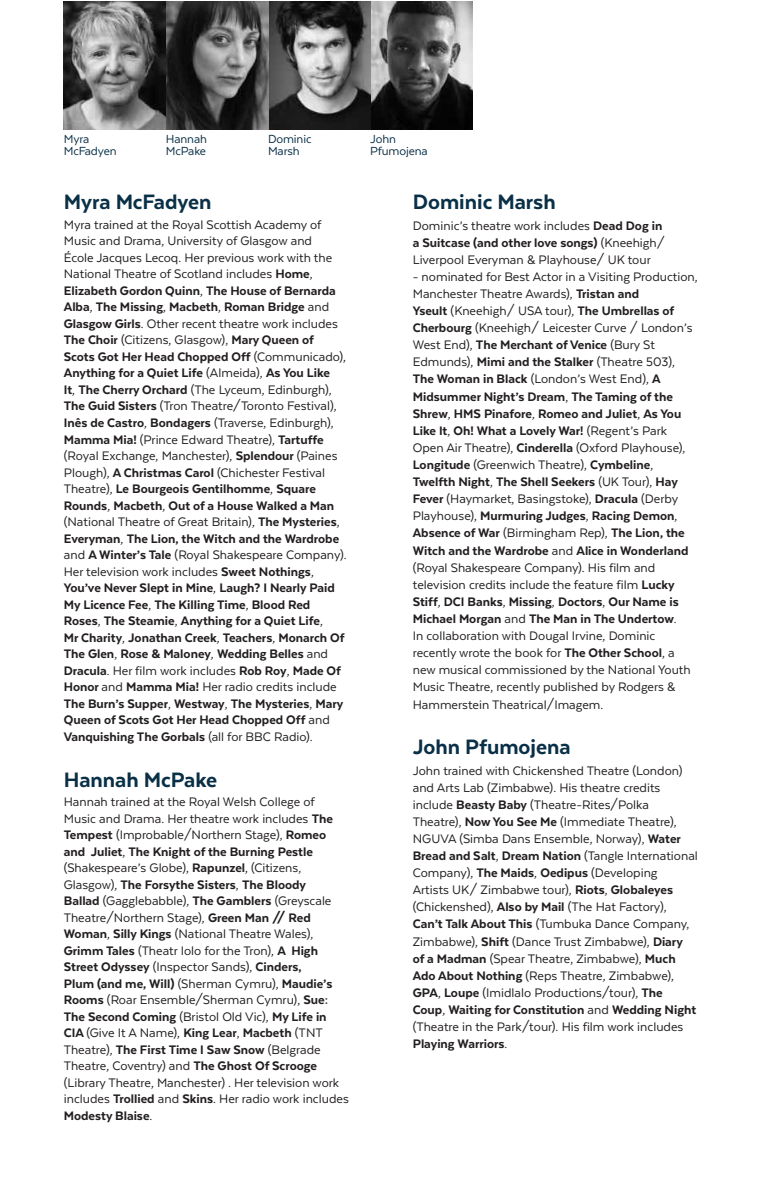
<style>
.page{position:relative;width:766px;height:1191px;background:#fff}
.page>*{position:absolute;margin:0;border:0;box-sizing:border-box;transform-origin:0 0}
.t1{font:800 24px "Texta";color:#0a3047}
.t2{font:14.25px/17.1px "Texta";color:#231f20}
.t3{font:800 14.25px/16.5px "Texta";color:#231f20}
.t4{font:13.5px/12px "Texta";letter-spacing:-.01em;color:#0a3047}
.s1{font-weight:400}
.s2{font-weight:800}
</style>
<div class="page">
<img style="left:64px;top:1px;width:408px;height:129px">
<p class="t4" style="left:64px;top:133px;width:54px">Myra<br>McFadyen</p>
<p class="t4" style="left:166px;top:133px;width:43px">Hannah<br>McPake</p>
<p class="t4" style="left:268px;top:133px;width:45px">Dominic<br>Marsh</p>
<p class="t4" style="left:370px;top:133px;width:59px">John<br>Pfumojena</p>
<h1 class="t1" style="left:64px;top:190px;width:149px">Myra McFadyen</h1>
<p class="t3" style="left:64px;top:216px;width:284px"><span class="s1">Myra trained at the Royal Scottish Academy of Music and Drama, University of Glasgow and<br>École Jacques Lecoq. Her previous work with the National Theatre of Scotland includes</span> Home<span class="s1">, </span>Elizabeth Gordon Quinn<span class="s1">,</span> The House of Bernarda Alba<span class="s1">,</span> The Missing<span class="s1">,</span> Macbeth<span class="s1">,</span> Roman Bridge <span class="s1">and </span>Glasgow Girls<span class="s1">. Other recent theatre work includes </span>The Choir <span class="s1">(Citizens, Glasgow),</span> Mary Queen of Scots Got Her Head Chopped Off <span class="s1">(Communicado), </span>Anything for a Quiet Life <span class="s1">(Almeida),</span> As You Like<br>It<span class="s1">,</span> The Cherry Orchard <span class="s1">(The Lyceum, Edinburgh), </span>The Guid Sisters <span class="s1">(Tron Theatre/Toronto Festival), </span>Inês de Castro<span class="s1">,</span> Bondagers <span class="s1">(Traverse, Edinburgh), </span>Mamma Mia! <span class="s1">(Prince Edward Theatre),</span> Tartuffe <span class="s1">(Royal Exchange, Manchester),</span> Splendour <span class="s1">(Paines Plough),</span> A Christmas Carol <span class="s1">(Chichester Festival Theatre),</span> Le Bourgeois Gentilhomme<span class="s1">,</span> Square Rounds<span class="s1">,</span> Macbeth<span class="s1">,</span> Out of a House Walked a Man <span class="s1">(National Theatre of Great Britain),</span> The Mysteries<span class="s1">, </span>Everyman<span class="s1">,</span> The Lion, the Witch and the Wardrobe <span class="s1">and</span> A Winter’s Tale <span class="s1">(Royal Shakespeare Company).<br>Her television work includes</span> Sweet Nothings<span class="s1">, </span>You’ve Never Slept in Mine<span class="s1">,</span> Laugh? I Nearly Paid My Licence Fee<span class="s1">,</span> The Killing Time<span class="s1">,</span> Blood Red Roses<span class="s1">,</span> The Steamie<span class="s1">,</span> Anything for a Quiet Life<span class="s1">,<br></span>Mr Charity<span class="s1">,</span> Jonathan Creek<span class="s1">,</span> Teachers<span class="s1">,</span> Monarch Of The Glen<span class="s1">,</span> Rose &amp; Maloney<span class="s1">,</span> Wedding Belles <span class="s1">and </span>Dracula<span class="s1">. Her film work includes</span> Rob Roy<span class="s1">,</span> Made Of Honor <span class="s1">and</span> Mamma Mia! <span class="s1">Her radio credits include </span>The Burn’s Supper<span class="s1">,</span> Westway<span class="s1">,</span> The Mysteries<span class="s1">,</span> Mary Queen of Scots Got Her Head Chopped Off <span class="s1">and </span>Vanquishing The Gorbals <span class="s1">(all for BBC Radio).</span></p>
<h1 class="t1" style="left:64px;top:767px;width:155px">Hannah McPake</h1>
<p class="t2" style="left:64px;top:793px;width:286px;line-height:16.5px">Hannah trained at the Royal Welsh College of Music and Drama. Her theatre work includes <span class="s2">The Tempest</span> (Improbable/Northern Stage), <span class="s2">Romeo and Juliet</span>, <span class="s2">The Knight of the Burning Pestle </span>(Shakespeare’s Globe), <span class="s2">Rapunzel</span>, (Citizens, Glasgow), <span class="s2">The Forsythe Sisters</span>, <span class="s2">The Bloody<br>Ballad</span> (Gagglebabble), <span class="s2">The Gamblers</span> (Greyscale Theatre/Northern Stage), <span class="s2">Green Man // Red Woman</span>, <span class="s2">Silly Kings</span> (National Theatre Wales), <span class="s2">Grimm Tales</span> (Theatr Iolo for the Tron), <span class="s2">A High Street Odyssey</span> (Inspector Sands), <span class="s2">Cinders,<br>Plum (and me, Will)</span> (Sherman Cymru), <span class="s2">Maudie’s Rooms</span> (Roar Ensemble/Sherman Cymru), <span class="s2">Sue:<br>The Second Coming</span> (Bristol Old Vic), <span class="s2">My Life in CIA</span> (Give It A Name), <span class="s2">King Lear</span>, <span class="s2">Macbeth</span> (TNT Theatre), <span class="s2">The First Time I Saw Snow</span> (Belgrade Theatre, Coventry) and <span class="s2">The Ghost Of Scrooge </span>(Library Theatre, Manchester) . Her television work includes <span class="s2">Trollied</span> and <span class="s2">Skins</span>. Her radio work includes <span class="s2">Modesty Blaise</span>.</p>
<h1 class="t1" style="left:412px;top:190px;width:144px">Dominic Marsh</h1>
<p class="t2" style="left:412px;top:216px;width:253px">Dominic’s theatre work includes <span class="s2">Dead Dog in a Suitcase (and other love songs)</span> (Kneehigh/<br>Liverpool Everyman &amp; Playhouse/ UK tour</p>
<p class="t2" style="left:412px;top:268px;width:286px">- nominated for Best Actor in a Visiting Production, Manchester Theatre Awards), <span class="s2">Tristan and<br>Yseult</span> (Kneehigh/ USA tour), <span class="s2">The Umbrellas of Cherbourg</span> (Kneehigh/ Leicester Curve / London’s West End), <span class="s2">The Merchant of Venice</span> (Bury St Edmunds), <span class="s2">Mimi and the Stalker</span> (Theatre 503), <span class="s2">The Woman in Black</span> (London’s West End), <span class="s2">A Midsummer Night’s Dream</span>, <span class="s2">The Taming of the Shrew</span>, <span class="s2">HMS Pinafore</span>, <span class="s2">Romeo and Juliet</span>, <span class="s2">As You Like It</span>, <span class="s2">Oh! What a Lovely War!</span> (Regent’s Park Open Air Theatre), <span class="s2">Cinderella</span> (Oxford Playhouse), <span class="s2">Longitude</span> (Greenwich Theatre), <span class="s2">Cymbeline</span>, <span class="s2">Twelfth Night</span>, <span class="s2">The Shell Seekers</span> (UK Tour), <span class="s2">Hay Fever</span> (Haymarket, Basingstoke), <span class="s2">Dracula</span> (Derby Playhouse), <span class="s2">Murmuring Judges</span>, <span class="s2">Racing Demon</span>, <span class="s2">Absence of War</span> (Birmingham Rep), <span class="s2">The Lion, the Witch and the Wardrobe</span> and <span class="s2">Alice in Wonderland </span>(Royal Shakespeare Company). His film and television credits include the feature film <span class="s2">Lucky Stiff</span>, <span class="s2">DCI Banks</span>, <span class="s2">Missing</span>, <span class="s2">Doctors</span>, <span class="s2">Our Name is Michael Morgan</span> and <span class="s2">The Man in The Undertow</span>.<br>In collaboration with Dougal Irvine, Dominic recently wrote the book for <span class="s2">The Other School</span>, a new musical commissioned by the National Youth Music Theatre, recently published by Rodgers &amp; Hammerstein Theatrical/Imagem.</p>
<h1 class="t1" style="left:412px;top:735px;width:159px">John Pfumojena</h1>
<p class="t2" style="left:412px;top:761px;width:286px">John trained with Chickenshed Theatre (London) and Arts Lab (Zimbabwe). His theatre credits include <span class="s2">Beasty Baby</span> (Theatre-Rites/Polka Theatre), <span class="s2">Now You See Me</span> (Immediate Theatre), NGUVA (Simba Dans Ensemble, Norway), <span class="s2">Water Bread and Salt</span>, <span class="s2">Dream Nation</span> (Tangle International Company), <span class="s2">The Maids</span>, <span class="s2">Oedipus</span> (Developing<br>Artists UK/ Zimbabwe tour), <span class="s2">Riots</span>, <span class="s2">Globaleyes </span>(Chickenshed), <span class="s2">Also by Mail</span> (The Hat Factory), <span class="s2">Can’t Talk About This</span> (Tumbuka Dance Company, Zimbabwe), <span class="s2">Shift</span> (Dance Trust Zimbabwe), <span class="s2">Diary of a Madman</span> (Spear Theatre, Zimbabwe), <span class="s2">Much Ado About Nothing</span> (Reps Theatre, Zimbabwe), <span class="s2">GPA</span>, <span class="s2">Loupe</span> (Imidlalo Productions/tour), <span class="s2">The Coup</span>, <span class="s2">Waiting for Constitution</span> and <span class="s2">Wedding Night </span>(Theatre in the Park/tour). His film work includes <span class="s2">Playing Warriors</span>.</p>
</div>
